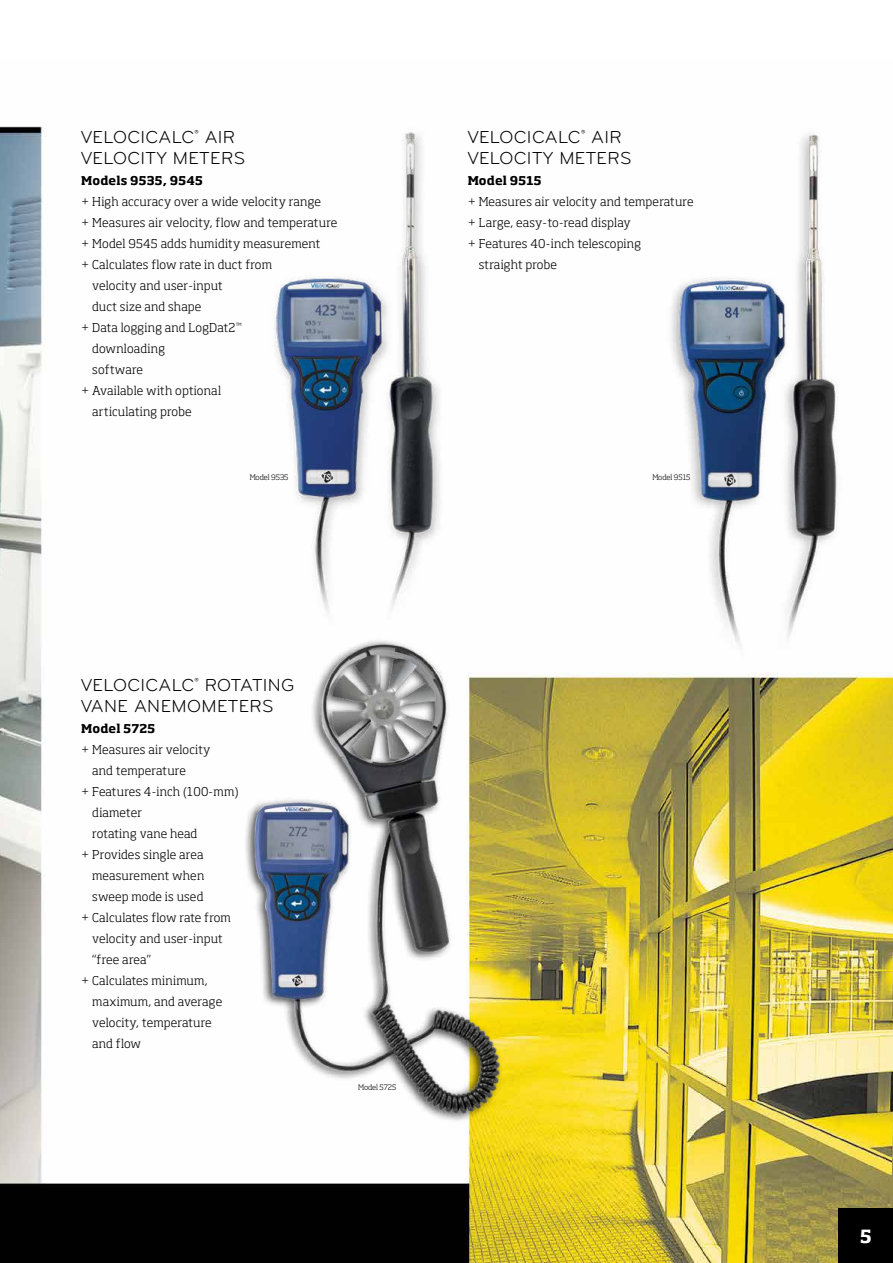
<style>
.page{position:relative;width:893px;height:1263px;background:#fff}
.page>*{position:absolute;margin:0;border:0;box-sizing:border-box;transform-origin:0 0}
.t1{font:18px/21px "Bryant Pro";letter-spacing:.02em;color:#000}
.t2{font:700 18px "Soho Std";color:#fff}
.t3{font:300 12px "Soho Std";letter-spacing:.015em;color:#000}
.t4{font:700 12px "Soho Std";letter-spacing:.02em;color:#000}
.t5{font:300 7.5px "Soho Std";color:#000}
</style>
<div class="page">
<img style="left:0;top:126px;width:893px;height:1137px">
<img style="left:226px;top:610px;width:301px;height:527px">
<img style="left:239px;top:126px;width:240px;height:521px">
<img style="left:652px;top:126px;width:219px;height:531px">
<div style="left:840px;top:1209px;width:53px;height:54px;background:#000"></div>
<h1 class="t1" style="left:81px;top:127px;width:165px">VELOCICALC<sup>®</sup> AIR<br>VELOCITY METERS</h1>
<p class="t4" style="left:81px;top:173px;width:123px">Models 9535, 9545</p>
<p class="t3" style="left:81px;top:194px;width:241px">+ High accuracy over a wide velocity range</p>
<p class="t3" style="left:81px;top:215px;width:258px">+ Measures air velocity, flow and temperature</p>
<p class="t3" style="left:81px;top:236px;width:241px">+ Model 9545 adds humidity measurement</p>
<p class="t3" style="left:81px;top:257px;width:192px">+ Calculates flow rate in duct from</p>
<p class="t3" style="left:92px;top:278px;width:132px">velocity and user-input</p>
<p class="t3" style="left:92px;top:299px;width:111px">duct size and shape</p>
<p class="t3" style="left:81px;top:320px;width:162px">+ Data logging and LogDat2<sup>™</sup></p>
<p class="t3" style="left:92px;top:341px;width:74px">downloading</p>
<p class="t3" style="left:92px;top:362px;width:52px">software</p>
<p class="t3" style="left:81px;top:383px;width:141px">+ Available with optional</p>
<p class="t3" style="left:92px;top:404px;width:101px">articulating probe</p>
<h1 class="t1" style="left:468px;top:127px;width:165px">VELOCICALC<sup>®</sup> AIR<br>VELOCITY METERS</h1>
<p class="t4" style="left:468px;top:173px;width:75px">Model 9515</p>
<p class="t3" style="left:468px;top:194px;width:227px">+ Measures air velocity and temperature</p>
<p class="t3" style="left:468px;top:215px;width:165px">+ Large, easy-to-read display</p>
<p class="t3" style="left:468px;top:236px;width:175px">+ Features 40-inch telescoping</p>
<p class="t3" style="left:479px;top:257px;width:80px">straight probe</p>
<p class="t5" style="left:250px;top:472px;width:40px">Model 9535</p>
<p class="t5" style="left:652px;top:472px;width:40px">Model 9515</p>
<h1 class="t1" style="left:81px;top:674px;width:215px">VELOCICALC<sup>®</sup> ROTATING<br>VANE ANEMOMETERS</h1>
<p class="t4" style="left:81px;top:720px;width:76px">Model 5725</p>
<p class="t3" style="left:81px;top:742px;width:131px">+ Measures air velocity</p>
<p class="t3" style="left:92px;top:763px;width:95px">and temperature</p>
<p class="t3" style="left:81px;top:784px;width:159px">+ Features 4-inch (100-mm)</p>
<p class="t3" style="left:92px;top:805px;width:51px">diameter</p>
<p class="t3" style="left:92px;top:826px;width:107px">rotating vane head</p>
<p class="t3" style="left:81px;top:847px;width:124px">+ Provides single area</p>
<p class="t3" style="left:92px;top:868px;width:114px">measurement when</p>
<p class="t3" style="left:92px;top:889px;width:113px">sweep mode is used</p>
<p class="t3" style="left:81px;top:910px;width:151px">+ Calculates flow rate from</p>
<p class="t3" style="left:92px;top:931px;width:132px">velocity and user-input</p>
<p class="t3" style="left:92px;top:952px;width:60px">“free area”</p>
<p class="t3" style="left:81px;top:973px;width:128px">+ Calculates minimum,</p>
<p class="t3" style="left:92px;top:994px;width:131px">maximum, and average</p>
<p class="t3" style="left:92px;top:1015px;width:121px">velocity, temperature</p>
<p class="t3" style="left:92px;top:1036px;width:50px">and flow</p>
<p class="t5" style="left:358px;top:1082px;width:40px">Model 5725</p>
<h1 class="t2" style="left:860px;top:1225px;width:13px">5</h1>
</div>
